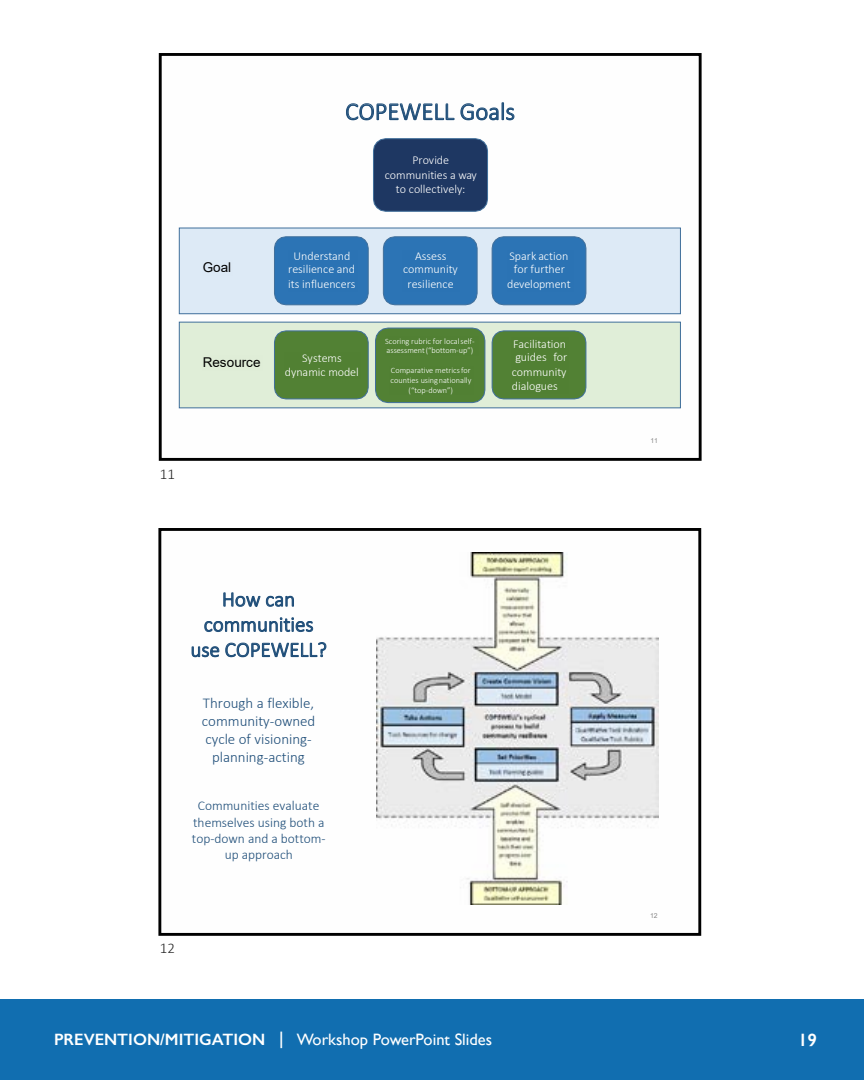
<style>
.page{position:relative;width:864px;height:1080px;background:#fff}
.page>*{position:absolute;margin:0;border:0;box-sizing:border-box;transform-origin:0 0}
.t1{font:300 24.9px "Calibri";color:#1f4e79}
.t2{font:300 21px/25.2px "Calibri";color:#1f4e79;text-align:center}
.t3{font:600 18px "Gill Sans";color:#fff}
.t4{font:16.5px "Gill Sans";color:#fff}
.t5{font:300 15px/18px "Calibri";color:#1f4e79;text-align:center}
.t6{font:300 15px "Calibri";color:#252525}
.t7{font:300 13.5px/16.2px "Calibri";color:#1f4e79;text-align:center}
.t8{font:13.5px "Arial";letter-spacing:.005em;color:#000}
.t9{font:300 12px/14px "Calibri";color:#fff;text-align:center}
.t10{font:300 8.25px/9.8px "Calibri";color:#fff;text-align:center}
.t11{font:6.9px "Arial";color:#888}
.s1{font-weight:600}
</style>
<div class="page">
<div style="left:0;top:999px;width:864px;height:81px;background:#116eb0"></div>
<div style="left:159px;top:53px;width:543px;height:408px;border:3px solid #000"></div>
<img style="left:162px;top:56px;width:537px;height:402px">
<div style="left:512px;top:338px;width:57px;height:55px;background:#518033"></div>
<div style="left:389px;top:367px;width:85px;height:28px;background:#518033"></div>
<div style="left:284px;top:352px;width:77px;height:27px;background:#518033"></div>
<img style="left:203px;top:355px;width:59px;height:15px">
<div style="left:385px;top:337px;width:93px;height:18px;background:#518033"></div>
<div style="left:507px;top:250px;width:66px;height:41px;background:#2b73b4"></div>
<div style="left:403px;top:250px;width:57px;height:41px;background:#2b73b4"></div>
<div style="left:288px;top:250px;width:69px;height:41px;background:#2b73b4"></div>
<img style="left:203px;top:260px;width:30px;height:15px">
<div style="left:158px;top:528px;width:543px;height:408px;border:3px solid #000"></div>
<img style="left:161px;top:531px;width:537px;height:402px">
<p class="t8" style="left:203px;top:258px;width:30px">Goal</p>
<p class="t8" style="left:203px;top:353px;width:59px">Resource</p>
<h1 class="t1" style="left:345px;top:96px;width:171px">COPEWELL Goals</h1>
<p class="t9" style="left:385px;top:153px;width:94px">Provide communities a way to collectively:</p>
<p class="t9" style="left:288px;top:249px;width:69px">Understand resilience and its influencers</p>
<p class="t9" style="left:285px;top:351px;width:76px">Systems dynamic model</p>
<p class="t9" style="left:403px;top:249px;width:56px">Assess community resilience</p>
<p class="t10" style="left:385px;top:336px;width:91px;text-align:left">Scoring rubric for localself&shy;assessment(“bottom-up”)</p>
<p class="t10" style="left:390px;top:366px;width:82px">Comparative metricsfor counties usingnationally (“top-down”)</p>
<p class="t9" style="left:507px;top:249px;width:65px">Spark action for further development</p>
<p class="t9" style="left:512px;top:337px;width:57px;text-align:justify">Facilitation guides for community dialogues</p>
<p class="t6" style="left:160px;top:465px;width:17px">11</p>
<h2 class="t2" style="left:190px;top:586px;width:138px">How can communities use COPEWELL?</h2>
<p class="t5" style="left:202px;top:694px;width:115px">Through a flexible, community-owned cycle of visioning&shy;planning-acting</p>
<p class="t7" style="left:192px;top:798px;width:135px">Communities evaluate themselves using both a top-down and a bottom&shy;up approach</p>
<p class="t6" style="left:160px;top:938px;width:17px">12</p>
<p class="t11" style="left:651px;top:436px;width:9px">11</p>
<p class="t11" style="left:650px;top:911px;width:9px">12</p>
<h3 class="t4" style="left:54px;top:1029px;width:440px"><span class="s1">PREVENTION/MITIGATION |</span> Workshop PowerPoint Slides</h3>
<h3 class="t3" style="left:798px;top:1029px;width:21px">19</h3>
</div>
